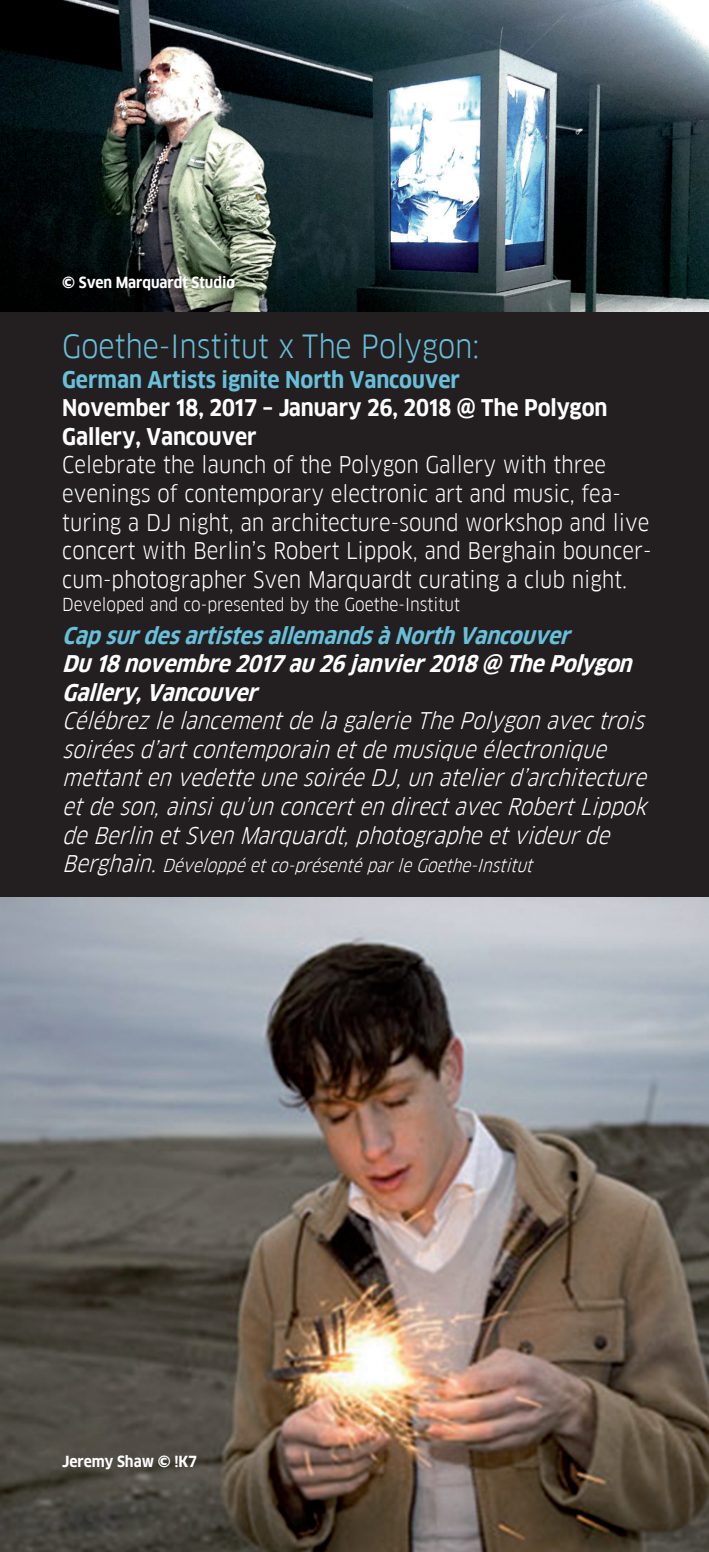
<style>
.page{position:relative;width:709px;height:1552px;background:#fff}
.page>*{position:absolute;margin:0;border:0;box-sizing:border-box;transform-origin:0 0}
.t1{font:31.25px "Goethe FF Clan";color:#68bfd9}
.t2{font:italic 22.5px/28.5px "Goethe FF Clan";color:#fff}
.t3{font:22.5px/28.5px "Goethe FF Clan";color:#fff}
.t4{font:italic 17.5px "Goethe FF Clan";color:#fff}
.t5{font:17.5px "Goethe FF Clan";color:#fff}
.t6{font:700 15px "Goethe FF Clan";letter-spacing:-.005em;color:#fff}
.s1{font-weight:700;color:#68bfd9}
.s2{font-weight:700}
.s3{font-size:22.5px}
</style>
<div class="page">
<img style="left:0;top:0;width:709px;height:312px">
<img style="left:0;top:897px;width:709px;height:655px">
<div style="left:0;top:312px;width:709px;height:585px;background:#231f20"></div>
<p class="t6" style="left:62px;top:274px;width:174px">© Sven Marquardt Studio</p>
<p class="t1" style="left:62px;top:328px;width:419px">Goethe-Institut x The Polygon:</p>
<p class="t3" style="left:62px;top:365px;width:590px"><span class="s1">German Artists ignite North Vancouver<br></span><span class="s2">November 18, 2017 – January 26, 2018 @ The Polygon Gallery, Vancouver<br></span>Celebrate the launch of the Polygon Gallery with three evenings of contemporary electronic art and music, fea&shy;turing a DJ night, an architecture-sound workshop and live concert with Berlin’s Robert Lippok, and Berghain bouncer&shy;cum-photographer Sven Marquardt curating a club night.</p>
<p class="t5" style="left:62px;top:594px;width:399px">Developed and co-presented by the Goethe-Institut</p>
<p class="t2" style="left:62px;top:621px;width:592px"><span class="s1">CapsurdesartistesallemandsàNorthVancouver </span><span class="s2">Du18novembre2017au26janvier2018@ ThePolygon Gallery,Vancouver </span>CélébrezlelancementdelagalerieThePolygonavectrois soiréesd’artcontemporainetdemusiqueélectronique mettantenvedetteunesoiréeDJ,unatelierd’architecture etdeson,ainsiqu’unconcertendirectavecRobertLippok deBerlinetSvenMarquardt,photographeetvideurde</p>
<p class="t4" style="left:62px;top:855px;width:477px"><span class="s3">Berghain.</span>Développéetco-présentéparleGoethe-Institut</p>
<p class="t6" style="left:62px;top:1453px;width:136px">Jeremy Shaw © !K7</p>
</div>
